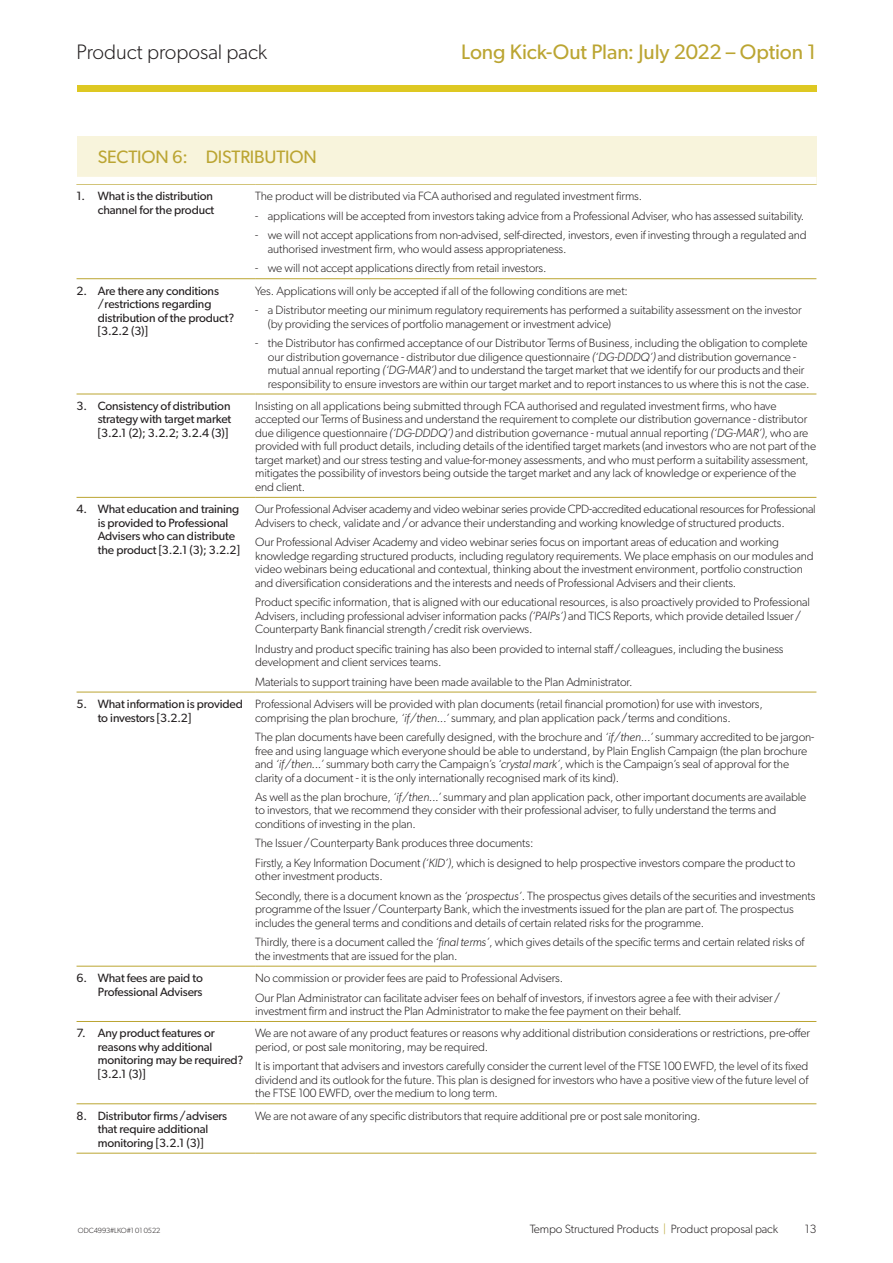
<style>
.page{position:relative;width:893px;height:1263px;background:#fff}
.page>*{position:absolute;margin:0;border:0;box-sizing:border-box;transform-origin:0 0}
.t1{font:21px "Gibson";letter-spacing:-.005em;color:#bba532}
.t2{font:300 21px "Gibson";letter-spacing:-.005em;color:#231f20}
.Table_-_Section_H{font:18px "Gibson";letter-spacing:-.01em;color:#bba532}
.Table_-_text{font:300 12px/13.5px "Gibson";letter-spacing:-.01em;color:#231f20}
.Table_-_Bold_Numb{font:12px/13.5px "Gibson";letter-spacing:-.01em;color:#231f20}
.t3{font:300 7.5px "Gibson";letter-spacing:-.01em;color:#231f20}
.s1{font-style:italic}
.s2{color:#bba532}
</style>
<div class="page">
<div style="left:77px;top:85px;width:739px;height:6px;background:#dec822"></div>
<div style="left:77px;top:136px;width:739px;height:48px;background:#f8f4dc"></div>
<hr style="left:77px;top:278px;width:178px;height:1px;background:#bba532">
<hr style="left:255px;top:278px;width:561px;height:1px;background:#bba532">
<hr style="left:77px;top:394px;width:178px;height:1px;background:#bba532">
<hr style="left:255px;top:394px;width:561px;height:1px;background:#bba532">
<hr style="left:77px;top:497px;width:178px;height:1px;background:#bba532">
<hr style="left:255px;top:497px;width:561px;height:1px;background:#bba532">
<hr style="left:77px;top:692px;width:178px;height:1px;background:#bba532">
<hr style="left:255px;top:692px;width:561px;height:1px;background:#bba532">
<hr style="left:77px;top:966px;width:178px;height:1px;background:#bba532">
<hr style="left:255px;top:966px;width:561px;height:1px;background:#bba532">
<hr style="left:77px;top:1021px;width:178px;height:1px;background:#bba532">
<hr style="left:255px;top:1021px;width:561px;height:1px;background:#bba532">
<hr style="left:77px;top:1103px;width:178px;height:1px;background:#bba532">
<hr style="left:255px;top:1103px;width:561px;height:1px;background:#bba532">
<hr style="left:255px;top:1153px;width:561px;height:1px;background:#bba532">
<hr style="left:77px;top:1153px;width:178px;height:1px;background:#bba532">
<hr style="left:77px;top:184px;width:178px;height:1px;background:#bba532">
<hr style="left:255px;top:184px;width:561px;height:1px;background:#bba532">
<div style="left:77px;top:177px;width:739px;height:7px;background:#fff"></div>
<h1 class="t2" style="left:77px;top:39px;width:192px">Product proposal pack</h1>
<h1 class="t1" style="left:461px;top:39px;width:357px">Long Kick-Out Plan: July 2022 – Option 1</h1>
<p class="Table_-_Section_H" style="left:98px;top:146px;width:221px">SECTION 6: DISTRIBUTION</p>
<p class="Table_-_Bold_Numb" style="left:77px;top:189px;width:139px;text-align:right">1. What is the distribution channel for the product</p>
<p class="Table_-_text" style="left:255px;top:189px;width:389px">The product will be distributed via FCA authorised and regulated investment firms.</p>
<p class="Table_-_text" style="left:255px;top:209px;width:551px">- applications will be accepted from investors taking advice from a Professional Adviser, who has assessed suitability.</p>
<p class="Table_-_text" style="left:268px;top:228px;width:540px;text-indent:-13px">- we will not accept applications from non-advised, self-directed, investors, even if investing through a regulated and authorised investment firm, who would assess appropriateness.</p>
<p class="Table_-_text" style="left:255px;top:261px;width:293px">- we will not accept applications directly from retail investors.</p>
<p class="Table_-_Bold_Numb" style="left:98px;top:284px;width:138px;text-indent:-21px">2. Are there any conditions<br>/ restrictions regarding distribution of the product? [3.2.2 (3)]</p>
<p class="Table_-_text" style="left:255px;top:284px;width:374px">Yes. Applications will only be accepted if all of the following conditions are met:</p>
<p class="Table_-_text" style="left:268px;top:303px;width:535px;text-indent:-13px">- a Distributor meeting our minimum regulatory requirements has performed a suitability assessment on the investor (by providing the services of portfolio management or investment advice)</p>
<p class="Table_-_text" style="left:268px;top:336px;width:543px;text-indent:-13px">- the Distributor has confirmed acceptance of our Distributor Terms of Business, including the obligation to complete our distribution governance - distributor due diligence questionnaire <span class="s1">(‘DG-DDDQ’)</span> and distribution governance - mutual annual reporting <span class="s1">(‘DG-MAR’)</span> and to understand the target market that we identify for our products and their responsibility to ensure investors are within our target market and to report instances to us where this is not the case.</p>
<p class="Table_-_Bold_Numb" style="left:98px;top:399px;width:135px;text-align:justify;text-indent:-21px">3. Consistency of distribution strategy with target market [3.2.1 (2); 3.2.2; 3.2.4 (3)]</p>
<p class="Table_-_text" style="left:255px;top:399px;width:562px">Insisting on all applications being submitted through FCA authorised and regulated investment firms, who have accepted our Terms of Business and understand the requirement to complete our distribution governance - distributor due diligence questionnaire <span class="s1">(‘DG-DDDQ’)</span> and distribution governance - mutual annual reporting <span class="s1">(‘DG-MAR’)</span>, who are provided with full product details, including details of the identified target markets (and investors who are not part of the target market) and our stress testing and value-for-money assessments, and who must perform a suitability assessment, mitigates the possibility of investors being outside the target market and any lack of knowledge or experience of the end client.</p>
<p class="Table_-_Bold_Numb" style="left:98px;top:502px;width:144px;text-indent:-21px">4. What education and training is provided to Professional<br>Advisers who can distribute the product [3.2.1 (3); 3.2.2]</p>
<p class="Table_-_text" style="left:255px;top:502px;width:562px">Our Professional Adviser academy and video webinar series provide CPD-accredited educational resources for Professional<br>Advisers to check, validate and / or advance their understanding and working knowledge of structured products.</p>
<p class="Table_-_text" style="left:255px;top:535px;width:560px">Our Professional Adviser Academy and video webinar series focus on important areas of education and working knowledge regarding structured products, including regulatory requirements. We place emphasis on our modules and video webinars being educational and contextual, thinking about the investment environment, portfolio construction and diversification considerations and the interests and needs of Professional Advisers and their clients.</p>
<p class="Table_-_text" style="left:255px;top:595px;width:556px">Product specific information, that is aligned with our educational resources, is also proactively provided to Professional<br>Advisers, including professional adviser information packs <span class="s1">(‘PAIPs’)</span> and TICS Reports, which provide detailed Issuer /<br>Counterparty Bank financial strength / credit risk overviews.</p>
<p class="Table_-_text" style="left:255px;top:642px;width:530px">Industry and product specific training has also been provided to internal staff / colleagues, including the business development and client services teams.</p>
<p class="Table_-_text" style="left:255px;top:675px;width:379px">Materials to support training have been made available to the Plan Administrator.</p>
<p class="Table_-_Bold_Numb" style="left:98px;top:697px;width:147px;text-indent:-21px">5. What information is provided to investors [3.2.2]</p>
<p class="Table_-_text" style="left:255px;top:697px;width:509px">Professional Advisers will be provided with plan documents (retail financial promotion) for use with investors, comprising the plan brochure, <span class="s1">‘if/then...’</span> summary, and plan application pack / terms and conditions.</p>
<p class="Table_-_text" style="left:255px;top:730px;width:561px">The plan documents have been carefully designed, with the brochure and <span class="s1">‘if/then...’</span> summary accredited to be jargon&shy;free and using language which everyone should be able to understand, by Plain English Campaign (the plan brochure and <span class="s1">‘if/then...’</span> summary both carry the Campaign’s <span class="s1">‘crystal mark’</span>, which is the Campaign’s seal of approval for the clarity of a document - it is the only internationally recognised mark of its kind).</p>
<p class="Table_-_text" style="left:255px;top:790px;width:553px">As well as the plan brochure, <span class="s1">‘if/then...’</span> summary and plan application pack, other important documents are available to investors, that we recommend they consider with their professional adviser, to fully understand the terms and conditions of investing in the plan.</p>
<p class="Table_-_text" style="left:255px;top:836px;width:280px">The Issuer / Counterparty Bank produces three documents:</p>
<p class="Table_-_text" style="left:255px;top:856px;width:542px">Firstly, a Key Information Document <span class="s1">(‘KID’)</span>, which is designed to help prospective investors compare the product to other investment products.</p>
<p class="Table_-_text" style="left:255px;top:889px;width:562px">Secondly, there is a document known as the <span class="s1">‘prospectus’</span>. The prospectus gives details of the securities and investments programme of the Issuer / Counterparty Bank, which the investments issued for the plan are part of. The prospectus includes the general terms and conditions and details of certain related risks for the programme.</p>
<p class="Table_-_text" style="left:255px;top:935px;width:551px">Thirdly, there is a document called the <span class="s1">‘final terms’</span>, which gives details of the specific terms and certain related risks of the investments that are issued for the plan.</p>
<p class="Table_-_Bold_Numb" style="left:77px;top:971px;width:128px;text-align:right">6. What fees are paid to<br>Professional Advisers</p>
<p class="Table_-_text" style="left:255px;top:971px;width:309px">No commission or provider fees are paid to Professional Advisers.</p>
<p class="Table_-_text" style="left:255px;top:990px;width:527px">Our Plan Administrator can facilitate adviser fees on behalf of investors, if investors agree a fee with their adviser / investment firm and instruct the Plan Administrator to make the fee payment on their behalf.</p>
<p class="Table_-_Bold_Numb" style="left:98px;top:1026px;width:147px;text-indent:-21px">7. Any product features or reasons why additional monitoring may be required? [3.2.1 (3)]</p>
<p class="Table_-_text" style="left:255px;top:1026px;width:556px">We are not aware of any product features or reasons why additional distribution considerations or restrictions, pre‑offer period, or post sale monitoring, may be required.</p>
<p class="Table_-_text" style="left:255px;top:1059px;width:555px;text-align:justify">It is important that advisers and investors carefully consider the current level of the FTSE 100 EWFD, the level of its fixed dividend and its outlook for the future. This plan is designed for investors who have a positive view of the future level of the FTSE 100 EWFD, over the medium to long term.</p>
<p class="Table_-_Bold_Numb" style="left:77px;top:1109px;width:152px;text-align:center">8. Distributor firms / advisers that require additional monitoring [3.2.1 (3)]</p>
<p class="Table_-_text" style="left:255px;top:1109px;width:447px">We are not aware of any specific distributors that require additional pre or post sale monitoring.</p>
<p class="t3" style="left:78px;top:1226px;width:84px">ODC4993#LKO#1 01 0522</p>
<p class="Table_-_text" style="left:530px;top:1222px;width:250px">Tempo Structured Products <span class="s2">|</span> Product proposal pack</p>
<p class="Table_-_text" style="left:805px;top:1222px;width:13px">13</p>
</div>
